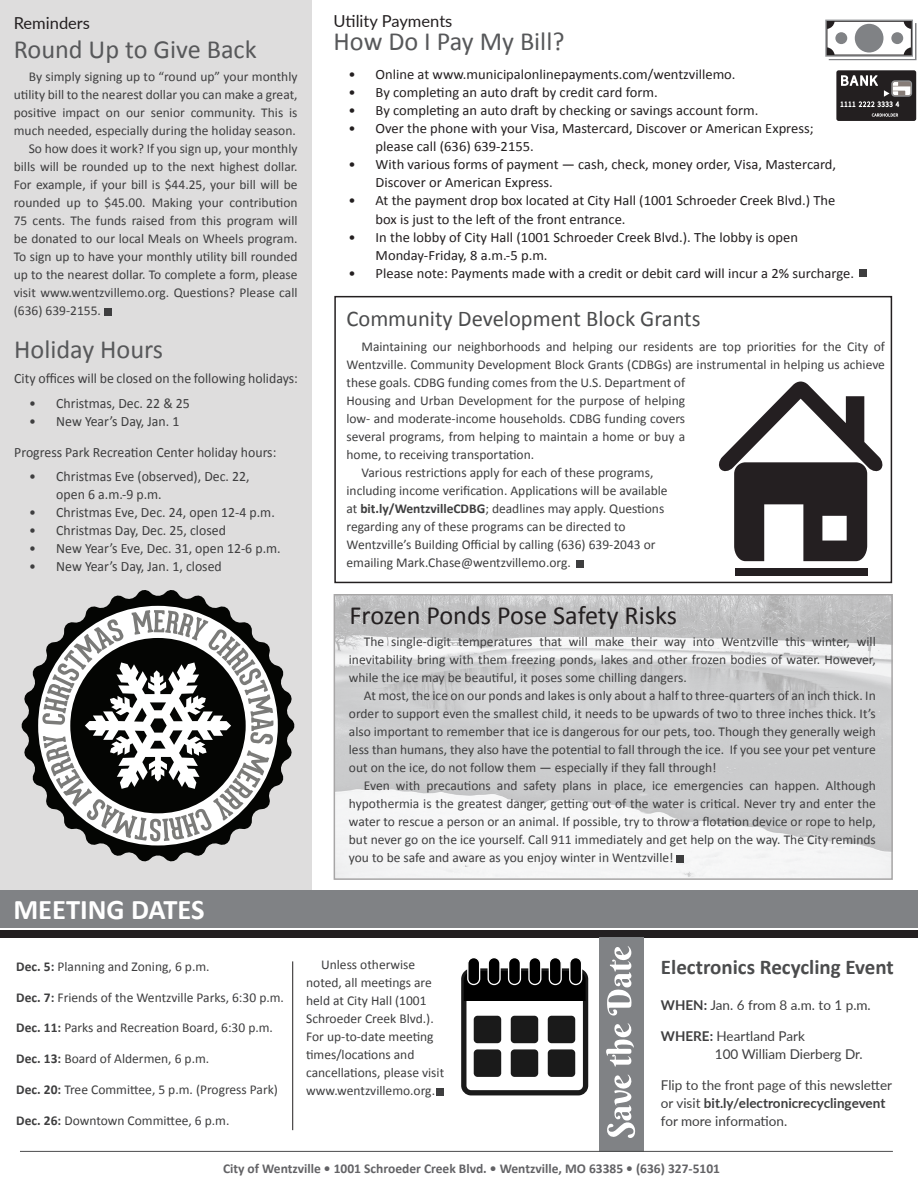
<style>
.page{position:relative;width:918px;height:1188px;background:#fff}
.page>*{position:absolute;margin:0;border:0;box-sizing:border-box;transform-origin:0 0}
.t1{font:700 28.5px "Calibri";color:#fff}
.H3_Header{font:26.25px "Calibri";color:#57585a}
.H3_Header-2{font:26.25px "Calibri";color:#231f20}
.t2{font:22.5px "Calibri";color:#4b4c4d}
.t3{font:700 21px "Calibri";color:#4b4c4d}
.Category_Text{font:16.5px "Lato";color:#231f20}
.t4{font:14.25px/18.3px "Calibri";color:#231f20}
.t5{font:14.25px/18px "Calibri";color:#3e3e3f}
.Paragraph_Text{font:13.5px/18px "Calibri";color:#3e3e3f;text-align:justify}
.t6{font:13.5px/18px "Lato";color:#3e3e3f}
.t7{font:700 13.5px "Calibri";color:#636366}
.s1{font-weight:700}
</style>
<div class="page">
<div style="left:0;top:930px;width:918px;height:8px;background:#231f20"></div>
<div style="left:436px;top:1089px;width:8px;height:7px;background:#3e3e3f"></div>
<svg style="left:461px;top:958px;width:127px;height:137px"></svg>
<div style="left:474px;top:1016px;width:27px;height:27px;background:#1a1a1a;border-radius:4px"></div>
<div style="left:474px;top:1049px;width:27px;height:28px;background:#1a1a1a;border-radius:4px"></div>
<div style="left:511px;top:1016px;width:27px;height:27px;background:#1a1a1a;border-radius:4px"></div>
<div style="left:511px;top:1049px;width:27px;height:28px;background:#1a1a1a;border-radius:4px"></div>
<div style="left:548px;top:1016px;width:27px;height:27px;background:#1a1a1a;border-radius:4px"></div>
<div style="left:548px;top:1049px;width:27px;height:28px;background:#1a1a1a;border-radius:4px"></div>
<div style="left:0;top:0;width:312px;height:899px;background:#dedddd"></div>
<div style="left:599px;top:937px;width:44px;height:214px;background:#808285"></div>
<div style="left:0;top:890px;width:918px;height:38px;background:#808285"></div>
<hr style="left:292px;top:961px;width:1px;height:169px;background:#231f20">
<svg style="left:607px;top:1075px;width:28px;height:63px"></svg>
<svg style="left:606px;top:1023px;width:28px;height:43px"></svg>
<svg style="left:607px;top:946px;width:25px;height:70px"></svg>
<div style="left:104px;top:308px;width:8px;height:7px;background:#3e3e3f"></div>
<div style="left:334px;top:296px;width:558px;height:287px;border:2px solid #231f20"></div>
<div style="left:859px;top:269px;width:8px;height:8px;background:#3e3e3f"></div>
<div style="left:576px;top:560px;width:8px;height:8px;background:#3e3e3f"></div>
<img style="left:337px;top:597px;width:553px;height:280px">
<div style="left:836px;top:70px;width:80px;height:51px;background:#231f20;border-radius:2px"></div>
<svg style="left:891px;top:80px;width:21px;height:17px"></svg>
<svg style="left:872px;top:113px;width:26px;height:4px"></svg>
<svg style="left:841px;top:75px;width:69px;height:32px"></svg>
<div style="left:827px;top:21px;width:91px;height:41px;background:#e4e4e5"></div>
<div style="left:824px;top:18px;width:91px;height:40px;background:#d2d3d4"></div>
<svg style="left:825px;top:20px;width:92px;height:40px"></svg>
<div style="left:855px;top:24px;width:28px;height:29px;background:#808285;border-radius:50%"></div>
<div style="left:835px;top:32px;width:12px;height:12px;background:#808285;border-radius:50%"></div>
<div style="left:891px;top:32px;width:12px;height:12px;background:#808285;border-radius:50%"></div>
<svg style="left:719px;top:382px;width:164px;height:179px"></svg>
<div style="left:735px;top:569px;width:133px;height:7px;background:#241f21"></div>
<svg style="left:21px;top:590px;width:274px;height:272px"></svg>
<svg style="left:38px;top:606px;width:240px;height:240px"></svg>
<svg style="left:42px;top:610px;width:231px;height:231px"></svg>
<div style="left:677px;top:855px;width:7px;height:8px;background:#3e3e3f"></div>
<hr style="left:20px;top:1151px;width:873px;height:1px;background:#4b4c4d">
<p class="Category_Text" style="left:14px;top:11px;width:78px">Reminders</p>
<p class="H3_Header" style="left:14px;top:32px;width:244px">Round Up to Give Back</p>
<p class="Paragraph_Text" style="left:14px;top:68px;width:285px;text-indent:15px">By simply signing up to “round up” your monthly utility bill to the nearest dollar you can make a great, positive impact on our senior community. This is much needed, especially during the holiday season.</p>
<p class="Paragraph_Text" style="left:14px;top:140px;width:285px;text-indent:15px">So how does it work? If you sign up, your monthly bills will be rounded up to the next highest dollar.<br>For example, if your bill is $44.25, your bill will be rounded up to $45.00. Making your contribution 75 cents. The funds raised from this program will be donated to our local Meals on Wheels program.<br>To sign up to have your monthly utility bill rounded up to the nearest dollar. To complete a form, please visit www.wentzvillemo.org. Questions? Please call (636) 639-2155.</p>
<p class="H3_Header" style="left:14px;top:333px;width:150px">Holiday Hours</p>
<p class="t5" style="left:14px;top:369px;width:285px">City offices will be closed on the following holidays:</p>
<p class="t5" style="left:29px;top:394px;width:162px">• Christmas, Dec. 22 &amp; 25</p>
<p class="t5" style="left:29px;top:412px;width:152px">• New Year’s Day, Jan. 1</p>
<p class="t5" style="left:14px;top:443px;width:264px">Progress Park Recreation Center holiday hours:</p>
<p class="t5" style="left:56px;top:468px;width:195px;text-indent:-27px">• Christmas Eve (observed), Dec. 22, open 6 a.m.-9 p.m.</p>
<p class="t5" style="left:29px;top:504px;width:247px">• Christmas Eve, Dec. 24, open 12-4 p.m.</p>
<p class="t5" style="left:29px;top:522px;width:198px">• Christmas Day, Dec. 25, closed</p>
<p class="t5" style="left:29px;top:540px;width:253px">• New Year’s Eve, Dec. 31, open 12-6 p.m.</p>
<p class="t5" style="left:29px;top:558px;width:194px">• New Year’s Day, Jan. 1, closed</p>
<p class="t1" style="left:13px;top:891px;width:193px">MEETING DATES</p>
<p class="Category_Text" style="left:334px;top:9px;width:120px">Utility Payments</p>
<p class="t4" style="left:349px;top:65px;width:389px">• Online at www.municipalonlinepayments.com/wentzvillemo.</p>
<p class="t4" style="left:349px;top:83px;width:311px">• By completing an auto draft by credit card form.</p>
<p class="t4" style="left:349px;top:101px;width:411px">• By completing an auto draft by checking or savings account form.</p>
<p class="t4" style="left:376px;top:119px;width:440px;text-indent:-27px">• Over the phone with your Visa, Mastercard, Discover or American Express; please call (636) 639-2155.</p>
<p class="t4" style="left:376px;top:156px;width:462px;text-indent:-27px">• With various forms of payment ― cash, check, money order, Visa, Mastercard,<br>Discover or American Express.</p>
<p class="t4" style="left:376px;top:192px;width:461px;text-indent:-27px">• At the payment drop box located at City Hall (1001 Schroeder Creek Blvd.) The box is just to the left of the front entrance.</p>
<p class="t4" style="left:376px;top:228px;width:424px;text-indent:-27px">• In the lobby of City Hall (1001 Schroeder Creek Blvd.). The lobby is open<br>Monday-Friday, 8 a.m.-5 p.m.</p>
<p class="t4" style="left:349px;top:264px;width:507px">• Please note: Payments made with a credit or debit card will incur a 2% surcharge.</p>
<p class="H3_Header" style="left:334px;top:25px;width:232px">How Do I Pay My Bill?</p>
<p class="t2" style="left:346px;top:304px;width:356px">Community Development Block Grants</p>
<p class="Paragraph_Text" style="left:346px;top:338px;width:540px;text-align:left;text-indent:15px">Maintaining our neighborhoods and helping our residents are top priorities for the City of Wentzville. Community Development Block Grants (CDBGs) are instrumental in helping us achieve these goals. CDBG funding comes from the U.S. Department of<br>Housing and Urban Development for the purpose of helping<br>low- and moderate-income households. CDBG funding covers<br>several programs, from helping to maintain a home or buy a<br>home, to receiving transportation.</p>
<p class="Paragraph_Text" style="left:346px;top:464px;width:323px;text-align:left;text-indent:15px">Various restrictions apply for each of these programs, including income verification. Applications will be available at <span class="s1">bit.ly/WentzvilleCDBG</span>; deadlines may apply. Questions regarding any of these programs can be directed to Wentzville’s Building Official by calling (636) 639-2043 or emailing Mark.Chase@wentzvillemo.org.</p>
<p class="H3_Header-2" style="left:350px;top:599px;width:329px">Frozen Ponds Pose Safety Risks</p>
<p class="Paragraph_Text" style="left:349px;top:633px;width:528px;text-indent:15px">The single-digit temperatures that will make their way into Wentzville this winter, will inevitability bring with them freezing ponds, lakes and other frozen bodies of water. However, while the ice may be beautiful, it poses some chilling dangers.</p>
<p class="Paragraph_Text" style="left:349px;top:687px;width:528px;text-indent:15px">At most, the ice on our ponds and lakes is only about a half to three-quarters of an inch thick. In order to support even the smallest child, it needs to be upwards of two to three inches thick. It’s also important to remember that ice is dangerous for our pets, too. Though they generally weigh less than humans, they also have the potential to fall through the ice. If you see your pet venture out on the ice, do not follow them ― especially if they fall through!</p>
<p class="Paragraph_Text" style="left:349px;top:777px;width:528px;text-indent:15px">Even with precautions and safety plans in place, ice emergencies can happen. Although hypothermia is the greatest danger, getting out of the water is critical. Never try and enter the water to rescue a person or an animal. If possible, try to throw a flotation device or rope to help, but never go on the ice yourself. Call 911 immediately and get help on the way. The City reminds you to be safe and aware as you enjoy winter in Wentzville!</p>
<p class="t3" style="left:661px;top:954px;width:234px">Electronics Recycling Event</p>
<p class="t6" style="left:661px;top:996px;width:211px"><span class="s1">WHEN:</span> Jan. 6 from 8 a.m. to 1 p.m.</p>
<p class="t6" style="left:715px;top:1027px;width:149px;text-indent:-54px"><span class="s1">WHERE:</span> Heartland Park<br>100 William Dierberg Dr.</p>
<p class="t6" style="left:661px;top:1075px;width:233px">Flip to the front page of this newsletter or visit <span class="s1">bit.ly/electronicrecyclingevent </span>for more information.</p>
<p class="t7" style="left:223px;top:1160px;width:499px">City of Wentzville • 1001 Schroeder Creek Blvd. • Wentzville, MO 63385 • (636) 327-5101</p>
<p class="Paragraph_Text" style="left:306px;top:956px;width:140px;text-align:left;text-indent:15px">Unless otherwise noted, all meetings are held at City Hall (1001<br>Schroeder Creek Blvd.).<br>For up-to-date meeting times/locations and cancellations, please visit www.wentzvillemo.org.</p>
<p class="Paragraph_Text" style="left:16px;top:957px;width:195px"><span class="s1">Dec. 5:</span> Planning and Zoning, 6 p.m.</p>
<p class="Paragraph_Text" style="left:16px;top:988px;width:269px"><span class="s1">Dec. 7:</span> Friends of the Wentzville Parks, 6:30 p.m.</p>
<p class="Paragraph_Text" style="left:16px;top:1019px;width:258px"><span class="s1">Dec. 11:</span> Parks and Recreation Board, 6:30 p.m.</p>
<p class="Paragraph_Text" style="left:16px;top:1050px;width:194px"><span class="s1">Dec. 13:</span> Board of Aldermen, 6 p.m.</p>
<p class="Paragraph_Text" style="left:16px;top:1080px;width:263px"><span class="s1">Dec. 20:</span> Tree Committee, 5 p.m. (Progress Park)</p>
<p class="Paragraph_Text" style="left:16px;top:1111px;width:215px"><span class="s1">Dec. 26:</span> Downtown Committee, 6 p.m.</p>
</div>
